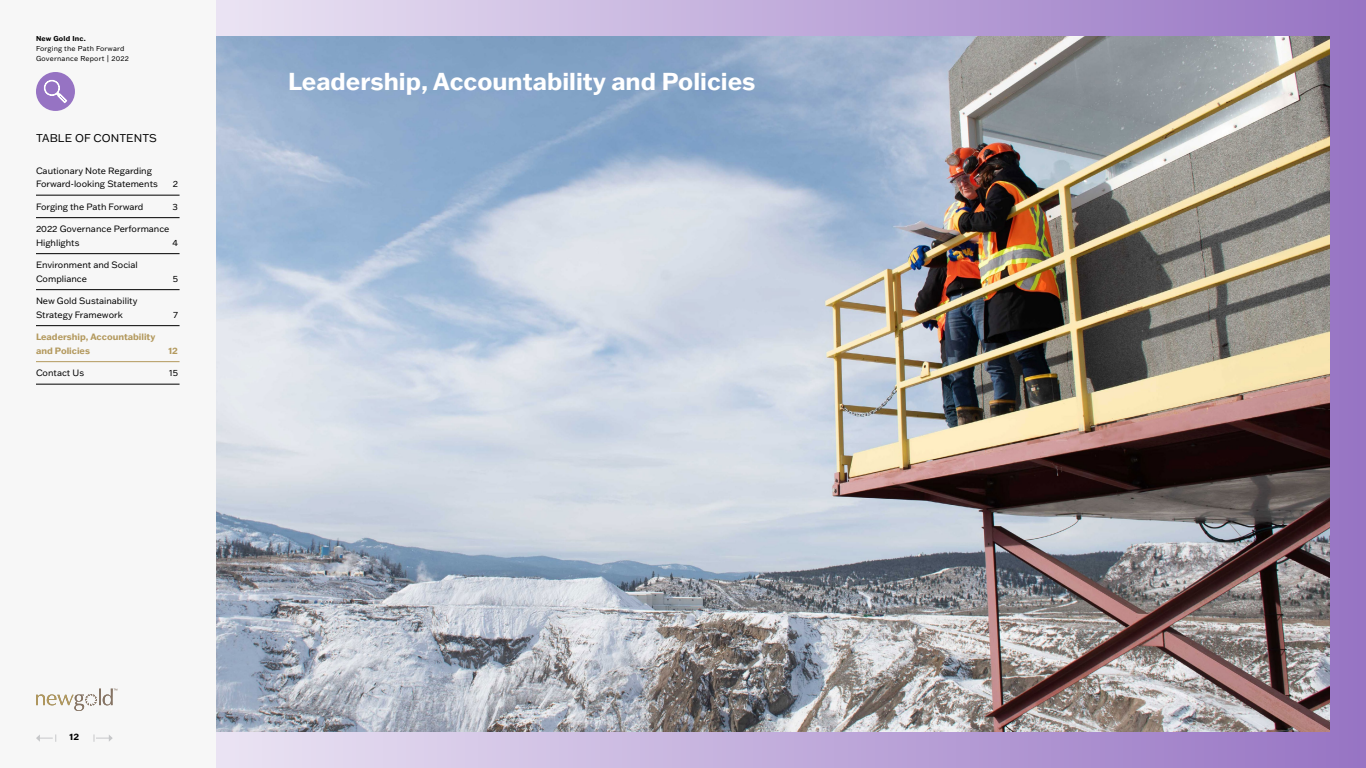
<style>
.page{position:relative;width:1366px;height:768px;background:#fff}
.page>*{position:absolute;margin:0;border:0;box-sizing:border-box;transform-origin:0 0}
.page_head{font:700 24px "Franklin Gothic ATF";color:#fff}
.TOC_header{font:11px "Franklin Gothic ATF";letter-spacing:.01em;color:#000}
.TOC_content_body{font:9px/13.5px "Franklin Gothic ATF";color:#000}
.TOC_content_body-2{font:700 9px/13.5px "Franklin Gothic ATF";color:#b3995d}
.t1{font:700 9px "Franklin Gothic ATF";color:#000}
.t2{font:7px/10px "Franklin Gothic ATF";letter-spacing:.03em;color:#000}
.s1{font-weight:700}
</style>
<div class="page">
<div style="left:0;top:0;width:216px;height:768px;background:#f7f7f7"></div>
<hr style="left:36px;top:195px;width:144px;height:1px;background:#000">
<hr style="left:36px;top:217px;width:144px;height:1px;background:#000">
<hr style="left:36px;top:253px;width:144px;height:1px;background:#000">
<hr style="left:36px;top:289px;width:144px;height:1px;background:#000">
<hr style="left:36px;top:325px;width:144px;height:1px;background:#000">
<hr style="left:36px;top:361px;width:144px;height:1px;background:#b3995d">
<hr style="left:36px;top:384px;width:144px;height:1px;background:#000">
<svg style="left:36px;top:689px;width:81px;height:22px"></svg>
<svg style="left:36px;top:734px;width:21px;height:8px"></svg>
<svg style="left:94px;top:734px;width:19px;height:8px"></svg>
<div style="left:36px;top:72px;width:39px;height:39px;background:#9673c3;border-radius:50%"></div>
<svg style="left:44px;top:80px;width:23px;height:23px"></svg>
<img style="left:216px;top:0;width:1150px;height:768px">
<p class="t2" style="left:36px;top:34px;width:94px"><span class="s1">New Gold Inc.<br></span>Forging the Path Forward<br>Governance Report | 2022</p>
<p class="TOC_header" style="left:36px;top:131px;width:122px">TABLE OF CONTENTS</p>
<p class="TOC_content_body" style="left:36px;top:163px;width:123px">Cautionary Note Regarding<br>Forward-looking Statements</p>
<p class="TOC_content_body" style="left:173px;top:177px;width:7px">2</p>
<p class="TOC_content_body" style="left:36px;top:199px;width:109px">Forging the Path Forward</p>
<p class="TOC_content_body" style="left:173px;top:199px;width:7px">3</p>
<p class="TOC_content_body" style="left:36px;top:222px;width:135px">2022 Governance Performance<br>Highlights</p>
<p class="TOC_content_body" style="left:173px;top:235px;width:7px">4</p>
<p class="TOC_content_body" style="left:36px;top:258px;width:103px">Environment and Social<br>Compliance</p>
<p class="TOC_content_body" style="left:36px;top:294px;width:103px">New Gold Sustainability<br>Strategy Framework</p>
<p class="TOC_content_body-2" style="left:36px;top:330px;width:121px">Leadership, Accountability and Policies</p>
<p class="TOC_content_body" style="left:173px;top:271px;width:7px">5</p>
<p class="TOC_content_body" style="left:173px;top:307px;width:6px">7</p>
<p class="TOC_content_body-2" style="left:169px;top:343px;width:11px">12</p>
<p class="TOC_content_body" style="left:36px;top:366px;width:50px">Contact Us</p>
<p class="TOC_content_body" style="left:169px;top:366px;width:10px">15</p>
<p class="page_head" style="left:288px;top:65px;width:469px">Leadership, Accountability and Policies</p>
<p class="t1" style="left:70px;top:731px;width:11px">12</p>
</div>
